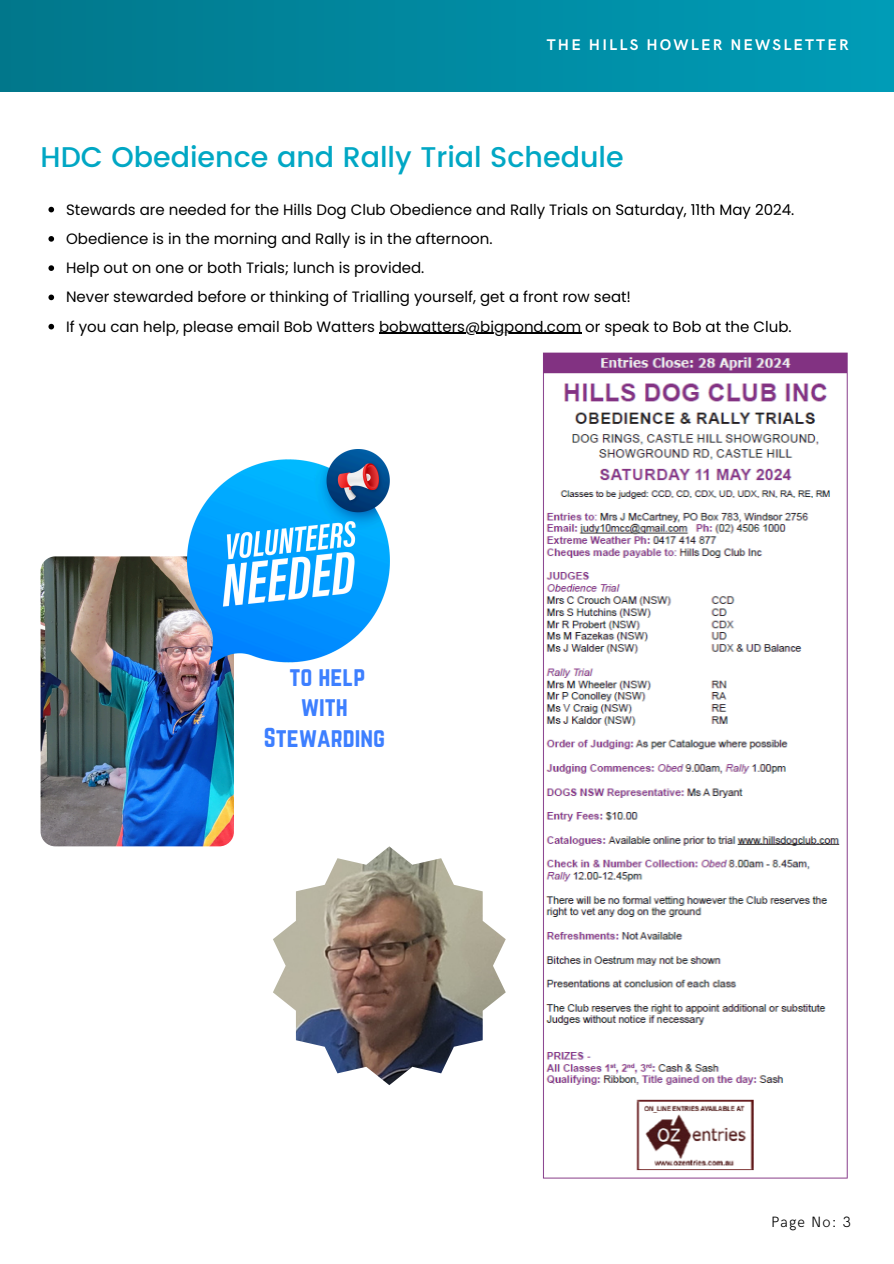
<style>
.page{position:relative;width:894px;height:1264px;background:#fff}
.page>*{position:absolute;margin:0;border:0;box-sizing:border-box;transform-origin:0 0}
.t1{font:500 28.5px "Poppins";color:#01a7c4}
.t2{font:24px/30.3px "Norwester";color:#3d7fff;text-align:center}
.t3{font:700 15.45px "HK Grotesk";letter-spacing:.14em;color:#fff}
.t4{font:15px "Poppins";color:#000}
.t5{font:300 15px "HK Grotesk";letter-spacing:.07em;color:#000}
</style>
<div class="page">
<div style="left:0;top:0;width:893px;height:92px;background:linear-gradient(to right,#01778b,#009cb7)"></div>
<img style="left:273px;top:846px;width:232px;height:239px">
<img style="left:543px;top:352px;width:305px;height:827px">
<img style="left:41px;top:556px;width:193px;height:290px;border-radius:15px">
<img style="left:187px;top:449px;width:202px;height:215px">
<svg style="left:48px;top:207px;width:6px;height:5px"></svg>
<svg style="left:48px;top:236px;width:6px;height:6px"></svg>
<svg style="left:48px;top:265px;width:6px;height:6px"></svg>
<svg style="left:48px;top:294px;width:6px;height:6px"></svg>
<svg style="left:48px;top:324px;width:6px;height:5px"></svg>
<hr style="left:379px;top:333px;width:202px;height:1px;background:#000">
<p class="t3" style="left:546px;top:36px;width:303px">THE HILLS HOWLER NEWSLETTER</p>
<p class="t1" style="left:41px;top:140px;width:584px">HDC Obedience and Rally Trial Schedule</p>
<p class="t4" style="left:66px;top:199px;width:729px">Stewards are needed for the Hills Dog Club Obedience and Rally Trials on Saturday, 11th May 2024.</p>
<p class="t4" style="left:66px;top:228px;width:428px">Obedience is in the morning and Rally is in the afternoon.</p>
<p class="t4" style="left:66px;top:257px;width:360px">Help out on one or both Trials; lunch is provided.</p>
<p class="t4" style="left:66px;top:287px;width:566px">Never stewarded before or thinking of Trialling yourself, get a front row seat!</p>
<p class="t4" style="left:66px;top:316px;width:727px">If you can help, please email Bob Watters bobwatters@bigpond.com or speak to Bob at the Club.</p>
<h2 class="t2" style="left:264px;top:661px;width:123px">TO HELP<br>WITH<br>STEWARDING</h2>
<h2 class="t5" style="left:771px;top:1213px;width:81px">Page No: 3</h2>
</div>
